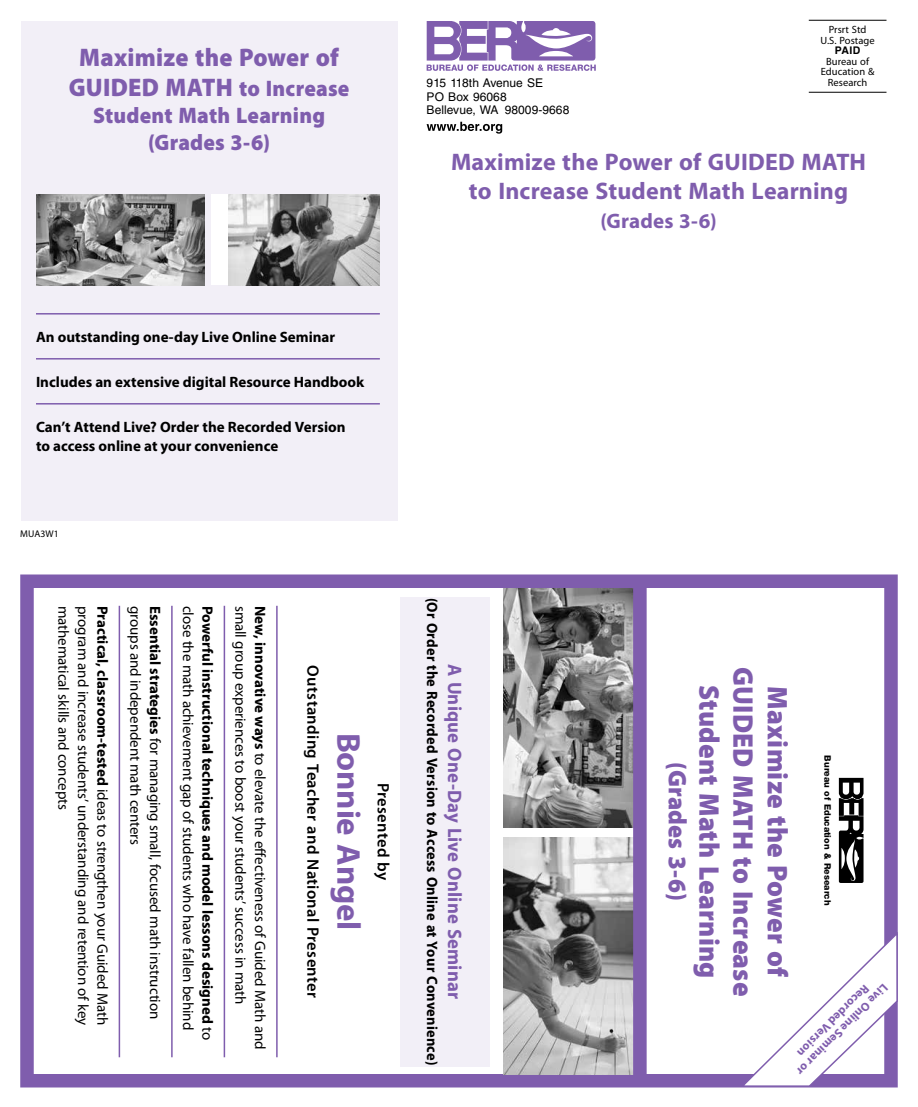
<style>
.page{position:relative;width:918px;height:1107px;background:#fff}
.page>*{position:absolute;margin:0;border:0;box-sizing:border-box;transform-origin:0 0}
.t1{font:700 33px "Myriad Pro";letter-spacing:-.005em;color:#7f5dad}
.t2{font:900 28.5px/34.2px "Myriad Pro";letter-spacing:.01em;color:#7f5dad;text-align:center;scale:.95 1}
.t3{font:900 25.5px/30.6px "Myriad Pro";letter-spacing:.01em;color:#7f5dad;text-align:center;scale:.95 1}
.t4{font:700 24px/28.8px "Myriad Pro";letter-spacing:.005em;color:#7f5dad;text-align:center}
.t5{font:900 22.5px/27px "Myriad Pro";letter-spacing:.01em;color:#7f5dad;text-align:center;scale:.95 1}
.t6{font:700 21px "Myriad Pro";letter-spacing:.01em;color:#7f5dad}
.t7{font:700 19.5px "Myriad Pro";letter-spacing:.01em;color:#7f5dad;scale:.96 1}
.t8{font:600 16.5px "Myriad Pro";letter-spacing:.02em;color:#000}
.t9{font:15px "Myriad Pro";letter-spacing:-.005em;color:#000}
.t10{font:700 15px/19.5px "Myriad Pro";color:#000}
.t11{font:700 15px "Myriad Pro";color:#000;scale:.96 1}
.t12{font:12px/13.5px "Helvetica LT Std";letter-spacing:.005em;color:#000}
.t13{font:700 12px "Myriad Pro";color:#7f5dad}
.t14{font:10.5px/10.5px "Myriad Pro";letter-spacing:.005em;color:#000;text-align:center}
.t15{font:700 10.5px "Helvetica LT Std";color:#000}
.t16{font:9.75px "Myriad Pro";letter-spacing:-.005em;color:#000}
.t17{font:800 9px "Helvetica Neue LT Std";color:#000}
.s1{font-size:22.5px}
.s2{font-weight:700}
.s3{font-weight:400}
</style>
<div class="page">
<div style="left:21px;top:21px;width:376px;height:499px;background:#f2eff7"></div>
<hr style="left:276px;top:606px;width:2px;height:451px;background:#7f5dad">
<hr style="left:224px;top:606px;width:1px;height:451px;background:#7f5dad">
<hr style="left:171px;top:606px;width:2px;height:451px;background:#7f5dad">
<hr style="left:119px;top:606px;width:1px;height:451px;background:#7f5dad">
<hr style="left:809px;top:20px;width:78px;height:1px;background:#000">
<hr style="left:809px;top:92px;width:78px;height:1px;background:#000">
<svg style="left:427px;top:21px;width:169px;height:50px"></svg>
<svg style="left:427px;top:122px;width:75px;height:12px"></svg>
<hr style="left:36px;top:313px;width:344px;height:2px;background:#7f5dad">
<hr style="left:36px;top:358px;width:344px;height:2px;background:#7f5dad">
<hr style="left:36px;top:403px;width:344px;height:2px;background:#7f5dad">
<div style="left:400px;top:597px;width:90px;height:469px;background:#f2eff7"></div>
<div style="left:20px;top:574px;width:878px;height:514px;border:14px solid #7f5dad"></div>
<svg style="left:839px;top:778px;width:25px;height:105px"></svg>
<img style="left:503px;top:589px;width:130px;height:238px">
<img style="left:503px;top:837px;width:130px;height:238px">
<div style="left:633px;top:579px;width:14px;height:505px;background:#7f5dad"></div>
<img style="left:36px;top:195px;width:169px;height:90px">
<div style="left:211px;top:195px;width:169px;height:90px;background:#fff"></div>
<img style="left:229px;top:195px;width:151px;height:90px">
<svg style="left:739px;top:931px;width:159px;height:157px"></svg>
<h3 class="t3" style="left:69px;top:41px;width:297px">Maximize the Power of<br>GUIDED MATH <span class="s1">to Increase</span></h3>
<h3 class="t5" style="left:93px;top:101px;width:246px">Student Math Learning (Grades 3-6)</h3>
<p class="t10" style="left:36px;top:326px;width:301px">An outstanding one-day Live Online Seminar</p>
<p class="t10" style="left:36px;top:371px;width:330px">Includes an extensive digital Resource Handbook</p>
<p class="t10" style="left:36px;top:416px;width:311px">Can’t Attend Live? Order the Recorded Version to access online at your convenience</p>
<p class="t16" style="left:20px;top:528px;width:40px">MUA3W1</p>
<p class="t14" style="left:821px;top:24px;width:56px">Prsrt Std<br>U.S. Postage</p>
<p class="t15" style="left:835px;top:44px;width:27px">PAID</p>
<p class="t14" style="left:821px;top:56px;width:55px">Bureau of<br>Education &amp;</p>
<p class="t12" style="left:427px;top:76px;width:118px">915 118th Avenue SE</p>
<p class="t14" style="left:828px;top:77px;width:41px">Research</p>
<p class="t12" style="left:427px;top:90px;width:144px">PO Box 96068<br>Bellevue, WA 98009‑9668</p>
<h3 class="t4" style="left:451px;top:147px;width:417px">Maximize the Power of GUIDED MATH to Increase Student Math Learning</h3>
<h3 class="t6" style="left:600px;top:207px;width:118px">(Grades 3-6)</h3>
<p class="t9" style="left:112px;top:606px;width:421px;rotate:90deg"><span class="s2">Practical, classroom-tested</span> ideas to strengthen your Guided Math</p>
<p class="t9" style="left:145px;top:606px;width:241px;rotate:90deg">groups and independent math centers</p>
<p class="t9" style="left:164px;top:606px;width:415px;rotate:90deg"><span class="s2">Essential strategies</span> for managing small, focused math instruction</p>
<p class="t9" style="left:197px;top:606px;width:426px;rotate:90deg">close the math achievement gap of students who have fallen behind</p>
<p class="t10" style="left:218px;top:606px;width:436px;rotate:90deg">Powerful instructional techniques and model lessons designed <span class="s3">to</span></p>
<p class="t9" style="left:250px;top:606px;width:400px;rotate:90deg">small group experiences to boost your students’ success in math</p>
<p class="t9" style="left:269px;top:606px;width:445px;rotate:90deg"><span class="s2">New, innovative ways</span> to elevate the effectiveness of Guided Math and</p>
<p class="t9" style="left:73px;top:606px;width:206px;rotate:90deg">mathematical skills and concepts</p>
<p class="t9" style="left:92px;top:606px;width:421px;rotate:90deg">program and increase students’ understanding and retention of key</p>
<p class="t11" style="left:442px;top:598px;width:488px;rotate:90deg">(Or Order the Recorded Version to Access Online at Your Convenience)</p>
<h3 class="t7" style="left:468px;top:664px;width:350px;rotate:90deg">A Unique One-Day Live Online Seminar</h3>
<p class="t8" style="left:323px;top:665px;width:334px;rotate:90deg">Outstanding Teacher and National Presenter</p>
<h2 class="t2" style="left:796px;top:667px;width:349px;rotate:90deg">Maximize the Power of<br>GUIDED MATH to Increase<br>Student Math Learning</h2>
<h1 class="t1" style="left:370px;top:733px;width:199px;rotate:90deg">Bonnie Angel</h1>
<p class="t17" style="left:833px;top:755px;width:151px;rotate:90deg">Bureau of Education &amp; Research</p>
<h3 class="t3" style="left:694px;top:762px;width:147px;rotate:90deg">(Grades 3-6)</h3>
<p class="t8" style="left:394px;top:783px;width:99px;rotate:90deg">Presented by</p>
<p class="t13" style="left:891px;top:991px;width:125px;rotate:135deg">Live Online Seminar or</p>
<p class="t13" style="left:873px;top:992px;width:98px;rotate:135deg">Recorded Version</p>
</div>
